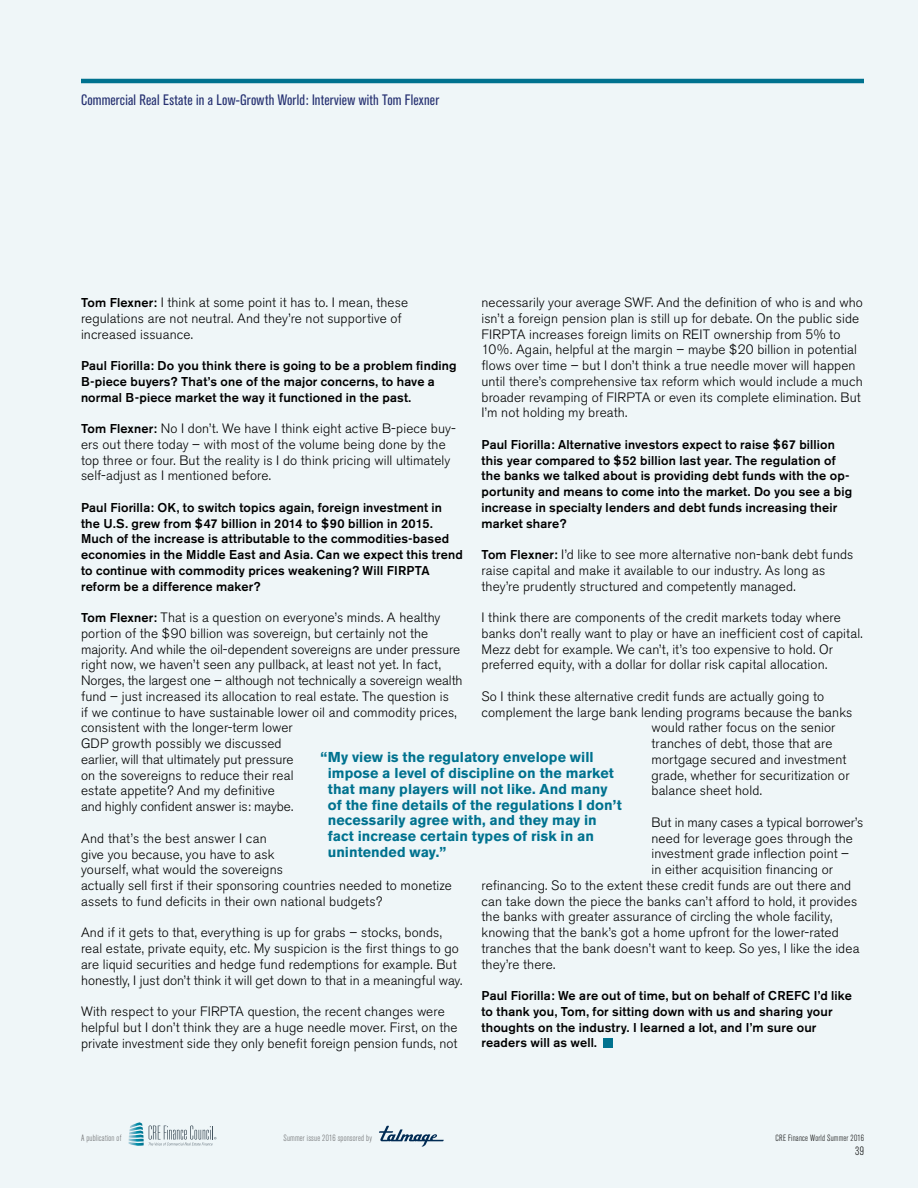
<style>
.page{position:relative;width:918px;height:1188px;background:#eff6f8}
.page>*{position:absolute;margin:0;border:0;box-sizing:border-box;transform-origin:0 0}
.t1{font:condensed 15px "Akzidenz Grotesk BE";letter-spacing:.015em;color:#263171}
.t2{font:700 14.25px/15.8px "Akzidenz Grotesk BE";letter-spacing:.005em;color:#00728f}
.t3{font:300 13.5px/15.8px "Akzidenz Grotesk BE";letter-spacing:.01em;color:#000}
.t4{font:500 12.75px/15.8px "Akzidenz Grotesk BE";letter-spacing:.015em;color:#000}
.t5{font:300 condensed 12px "Akzidenz Grotesk BE";color:#000}
.t6{font:300 condensed 9px "Akzidenz Grotesk BE";letter-spacing:.02em;color:#636466}
.t7{font:300 condensed 9px "Akzidenz Grotesk BE";letter-spacing:.025em;color:#000}
.s1{font-weight:500;font-size:12.75px}
</style>
<div class="page">
<hr style="left:81px;top:79px;width:783px;height:4px;background:#00728f">
<svg style="left:379px;top:1126px;width:65px;height:21px"></svg>
<svg style="left:129px;top:1122px;width:87px;height:24px"></svg>
<div style="left:604px;top:1038px;width:9px;height:9px;background:#00728f"></div>
<p class="t1" style="left:81px;top:91px;width:360px">Commercial Real Estate in a Low-Growth World: Interview with Tom Flexner</p>
<p class="t3" style="left:482px;top:295px;width:383px">necessarily your average SWF. And the definition of who is and who isn’t a foreign pension plan is still up for debate. On the public side FIRPTA increases foreign limits on REIT ownership from 5% to 10%. Again, helpful at the margin – maybe $20 billion in potential flows over time – but I don’t think a true needle mover will happen until there’s comprehensive tax reform which would include a much broader revamping of FIRPTA or even its complete elimination. But I’m not holding my breath.</p>
<p class="t4" style="left:482px;top:436px;width:372px">Paul Fiorilla: Alternative investors expect to raise $67 billion this year compared to $52 billion last year. The regulation of the banks we talked about is providing debt funds with the op&shy;portunity and means to come into the market. Do you see a big increase in specialty lenders and debt funds increasing their market share?</p>
<p class="t3" style="left:482px;top:547px;width:374px"><span class="s1">Tom Flexner:</span> I’d like to see more alternative non-bank debt funds raise capital and make it available to our industry. As long as they’re prudently structured and competently managed.</p>
<p class="t3" style="left:482px;top:610px;width:383px">I think there are components of the credit markets today where banks don’t really want to play or have an inefficient cost of capital.<br>Mezz debt for example. We can’t, it’s too expensive to hold. Or preferred equity, with a dollar for dollar risk capital allocation.</p>
<p class="t3" style="left:482px;top:689px;width:344px">So I think these alternative credit funds are actually going to</p>
<p class="t3" style="left:482px;top:704px;width:372px">complement the large bank lending programs because the banks</p>
<p class="t3" style="left:652px;top:720px;width:186px">would rather focus on the senior</p>
<p class="t3" style="left:652px;top:736px;width:183px">tranches of debt, those that are</p>
<p class="t3" style="left:652px;top:752px;width:196px">mortgage secured and investment</p>
<p class="t3" style="left:652px;top:767px;width:200px">grade, whether for securitization or</p>
<p class="t3" style="left:652px;top:783px;width:112px">balance sheet hold.</p>
<p class="t3" style="left:652px;top:815px;width:213px">But in many cases a typical borrower’s</p>
<p class="t3" style="left:652px;top:830px;width:203px">need for leverage goes through the</p>
<p class="t3" style="left:652px;top:846px;width:199px">investment grade inflection point –</p>
<p class="t3" style="left:652px;top:862px;width:183px">in either acquisition financing or</p>
<p class="t3" style="left:482px;top:878px;width:371px">refinancing. So to the extent these credit funds are out there and</p>
<p class="t3" style="left:482px;top:893px;width:377px">can take down the piece the banks can’t afford to hold, it provides</p>
<p class="t3" style="left:482px;top:909px;width:352px">the banks with greater assurance of circling the whole facility,</p>
<p class="t3" style="left:482px;top:925px;width:359px">knowing that the bank’s got a home upfront for the lower-rated</p>
<p class="t3" style="left:482px;top:941px;width:379px">tranches that the bank doesn’t want to keep. So yes, I like the idea</p>
<p class="t3" style="left:482px;top:956px;width:75px">they’re there.</p>
<p class="t4" style="left:482px;top:988px;width:372px">Paul Fiorilla: We are out of time, but on behalf of CREFC I’d like to thank you, Tom, for sitting down with us and sharing your thoughts on the industry. I learned a lot, and I’m sure our readers will as well.</p>
<p class="t3" style="left:81px;top:295px;width:329px"><span class="s1">Tom Flexner:</span> I think at some point it has to. I mean, these regulations are not neutral. And they’re not supportive of increased issuance.</p>
<p class="t4" style="left:81px;top:358px;width:377px">Paul Fiorilla: Do you think there is going to be a problem finding<br>B-piece buyers? That’s one of the major concerns, to have a normal B-piece market the way it functioned in the past.</p>
<p class="t3" style="left:81px;top:421px;width:377px"><span class="s1">Tom Flexner:</span> No I don’t. We have I think eight active B-piece buy&shy;ers out there today – with most of the volume being done by the top three or four. But the reality is I do think pricing will ultimately self-adjust as I mentioned before.</p>
<p class="t4" style="left:81px;top:500px;width:383px">Paul Fiorilla: OK, to switch topics again, foreign investment in the U.S. grew from $47 billion in 2014 to $90 billion in 2015.<br>Much of the increase is attributable to the commodities-based economies in the Middle East and Asia. Can we expect this trend to continue with commodity prices weakening? Will FIRPTA reform be a difference maker?</p>
<p class="t3" style="left:81px;top:610px;width:383px"><span class="s1">Tom Flexner:</span> That is a question on everyone’s minds. A healthy portion of the $90 billion was sovereign, but certainly not the majority. And while the oil-dependent sovereigns are under pressure right now, we haven’t seen any pullback, at least not yet. In fact, Norges, the largest one – although not technically a sovereign wealth fund – just increased its allocation to real estate. The question is<br>if we continue to have sustainable lower oil and commodity prices, consistent with the longer-term lower<br>GDP growth possibly we discussed<br>earlier, will that ultimately put pressure<br>on the sovereigns to reduce their real<br>estate appetite? And my definitive<br>and highly confident answer is: maybe.</p>
<p class="t3" style="left:81px;top:831px;width:372px">And that’s the best answer I can<br>give you because, you have to ask<br>yourself, what would the sovereigns<br>actually sell first if their sponsoring countries needed to monetize assets to fund deficits in their own national budgets?</p>
<p class="t3" style="left:81px;top:925px;width:383px">And if it gets to that, everything is up for grabs – stocks, bonds, real estate, private equity, etc. My suspicion is the first things to go are liquid securities and hedge fund redemptions for example. But honestly, I just don’t think it will get down to that in a meaningful way.</p>
<p class="t3" style="left:81px;top:1004px;width:378px">With respect to your FIRPTA question, the recent changes were helpful but I don’t think they are a huge needle mover. First, on the private investment side they only benefit foreign pension funds, not</p>
<p class="t2" style="left:328px;top:750px;width:295px;text-indent:-7px">“My view is the regulatory envelope will impose a level of discipline on the market that many players will not like. And many of the fine details of the regulations I don’t necessarily agree with, and they may in fact increase certain types of risk in an unintended way.”</p>
<p class="t6" style="left:81px;top:1133px;width:42px">A publication of</p>
<p class="t6" style="left:283px;top:1133px;width:90px">Summer issue 2016 sponsored by</p>
<p class="t7" style="left:776px;top:1133px;width:90px">CRE Finance World Summer 2016</p>
<p class="t5" style="left:855px;top:1145px;width:10px">39</p>
</div>
